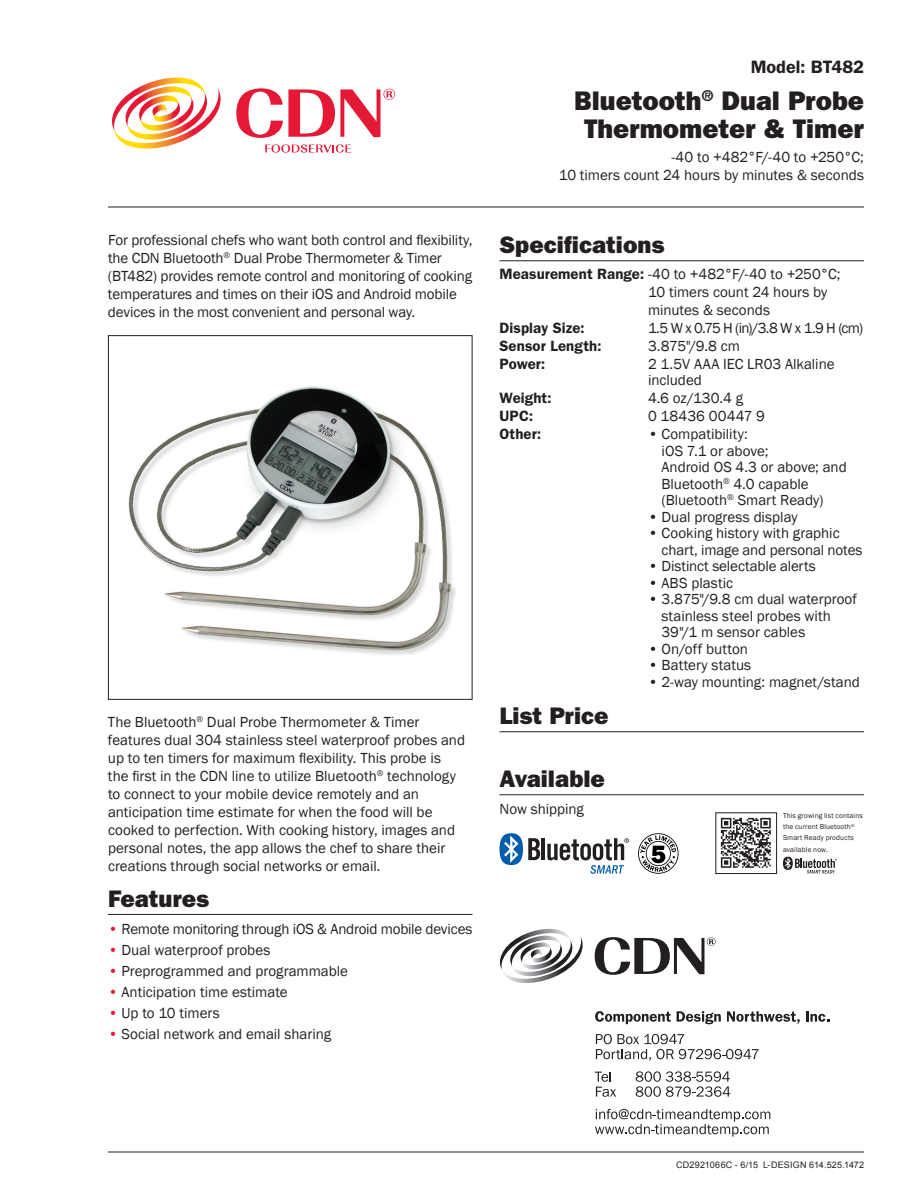
<style>
.page{position:relative;width:918px;height:1188px;background:#fff}
.page>*{position:absolute;margin:0;border:0;box-sizing:border-box;transform-origin:0 0}
.t1{font:800 27px/27.8px "Franklin Gothic";color:#231f20;text-align:center}
.t2{font:800 24px "Franklin Gothic";color:#231f20}
.t3{font:600 18px "Franklin Gothic";color:#231f20}
.t4{font:15px/18px "Franklin Gothic";color:#231f20}
.t5{font:600 15px "Franklin Gothic";letter-spacing:.005em;color:#231f20}
.t6{font:9px "Arial";letter-spacing:.015em;color:#231f20}
.t7{font:7.35px/11.2px "Franklin Gothic";letter-spacing:.02em;color:#231f20}
.s1{color:#e51836}
.s2{font-weight:600}
</style>
<div class="page">
<svg style="left:236px;top:88px;width:159px;height:50px"></svg>
<svg style="left:112px;top:78px;width:109px;height:71px"></svg>
<svg style="left:265px;top:144px;width:86px;height:9px"></svg>
<hr style="left:108px;top:914px;width:364px;height:1px;background:#231f20">
<hr style="left:500px;top:261px;width:364px;height:1px;background:#231f20">
<hr style="left:500px;top:732px;width:364px;height:1px;background:#231f20">
<hr style="left:500px;top:795px;width:364px;height:1px;background:#231f20">
<hr style="left:108px;top:207px;width:756px;height:1px;background:#231f20">
<hr style="left:108px;top:1152px;width:756px;height:1px;background:#231f20">
<svg style="left:500px;top:929px;width:83px;height:54px"></svg>
<svg style="left:595px;top:937px;width:121px;height:38px"></svg>
<svg style="left:595px;top:1011px;width:76px;height:13px"></svg>
<svg style="left:677px;top:1011px;width:44px;height:13px"></svg>
<svg style="left:727px;top:1011px;width:73px;height:13px"></svg>
<svg style="left:806px;top:1011px;width:23px;height:11px"></svg>
<svg style="left:596px;top:1034px;width:163px;height:27px"></svg>
<svg style="left:595px;top:1072px;width:21px;height:25px"></svg>
<svg style="left:636px;top:1071px;width:94px;height:26px"></svg>
<svg style="left:595px;top:1109px;width:175px;height:28px"></svg>
<img style="left:128px;top:386px;width:328px;height:269px">
<div style="left:108px;top:335px;width:364px;height:365px;border:1px solid #231f20"></div>
<div style="left:500px;top:833px;width:23px;height:32px;background:#015dab;border-radius:50%"></div>
<svg style="left:528px;top:838px;width:12px;height:22px"></svg>
<hr style="left:542px;top:838px;width:3px;height:22px;background:#231f20">
<svg style="left:547px;top:838px;width:82px;height:36px"></svg>
<svg style="left:504px;top:835px;width:14px;height:28px"></svg>
<svg style="left:638px;top:833px;width:41px;height:41px"></svg>
<img style="left:720px;top:817px;width:51px;height:51px">
<div style="left:716px;top:813px;width:61px;height:61px;border:1px solid #231f20"></div>
<svg style="left:783px;top:857px;width:54px;height:17px"></svg>
<p class="t4" style="left:108px;top:231px;width:366px">For professional chefs who want both control and flexibility, the CDN Bluetooth<sup>®</sup> Dual Probe Thermometer &amp; Timer (BT482) provides remote control and monitoring of cooking temperatures and times on their iOS and Android mobile devices in the most convenient and personal way.</p>
<p class="t4" style="left:108px;top:713px;width:359px">The Bluetooth<sup>®</sup> Dual Probe Thermometer &amp; Timer features dual 304 stainless steel waterproof probes and up to ten timers for maximum flexibility. This probe is the first in the CDN line to utilize Bluetooth<sup>®</sup> technology to connect to your mobile device remotely and an anticipation time estimate for when the food will be cooked to perfection. With cooking history, images and personal notes, the app allows the chef to share their creations through social networks or email.</p>
<h2 class="t2" style="left:108px;top:884px;width:103px">Features</h2>
<p class="t4" style="left:108px;top:920px;width:366px"><span class="s1">•</span> Remote monitoring through iOS &amp; Android mobile devices</p>
<p class="t4" style="left:108px;top:941px;width:164px"><span class="s1">•</span> Dual waterproof probes</p>
<p class="t4" style="left:108px;top:962px;width:242px"><span class="s1">•</span> Preprogrammed and programmable</p>
<p class="t4" style="left:108px;top:983px;width:181px"><span class="s1">•</span> Anticipation time estimate</p>
<p class="t4" style="left:108px;top:1004px;width:113px"><span class="s1">•</span> Up to 10 timers</p>
<p class="t4" style="left:108px;top:1025px;width:225px"><span class="s1">•</span> Social network and email sharing</p>
<p class="t3" style="left:751px;top:56px;width:115px">Model: BT482</p>
<h1 class="t1" style="left:574px;top:86px;width:291px">Bluetooth<sup>®</sup> Dual Probe<br>Thermometer &amp; Timer</h1>
<p class="t4" style="left:559px;top:148px;width:307px;text-align:right">-40 to +482°F/-40 to +250°C;<br>10 timers count 24 hours by minutes &amp; seconds</p>
<h2 class="t2" style="left:500px;top:231px;width:166px">Specifications</h2>
<p class="t4" style="left:648px;top:265px;width:194px;text-indent:-148px"><span class="s2">Measurement Range:</span> -40 to +482°F/-40 to +250°C;<br>10 timers count 24 hours by minutes &amp; seconds</p>
<p class="t5" style="left:500px;top:319px;width:87px">Display Size:</p>
<p class="t4" style="left:648px;top:319px;width:217px">1.5 W x 0.75 H (in)/3.8 W x 1.9 H (cm)</p>
<p class="t5" style="left:500px;top:337px;width:104px">Sensor Length:</p>
<p class="t4" style="left:648px;top:337px;width:94px">3.875"/9.8 cm</p>
<p class="t5" style="left:500px;top:355px;width:47px">Power:</p>
<p class="t4" style="left:648px;top:356px;width:188px;line-height:16.5px">2 1.5V AAA IEC LR03 Alkaline included</p>
<p class="t5" style="left:500px;top:389px;width:54px">Weight:</p>
<p class="t4" style="left:648px;top:389px;width:97px">4.6 oz/130.4 g</p>
<p class="t5" style="left:500px;top:407px;width:35px">UPC:</p>
<p class="t4" style="left:648px;top:407px;width:119px">0 18436 00447 9</p>
<p class="t5" style="left:500px;top:425px;width:43px">Other:</p>
<p class="t4" style="left:662px;top:426px;width:187px;line-height:16.5px;text-indent:-14px">• Compatibility:<br>iOS 7.1 or above;<br>Android OS 4.3 or above; and<br>Bluetooth<sup>®</sup> 4.0 capable (Bluetooth<sup>®</sup> Smart Ready)</p>
<p class="t4" style="left:648px;top:508px;width:151px">• Dual progress display</p>
<p class="t4" style="left:662px;top:525px;width:203px;line-height:16.5px;text-indent:-14px">• Cooking history with graphic chart, image and personal notes</p>
<p class="t4" style="left:648px;top:557px;width:169px">• Distinct selectable alerts</p>
<p class="t4" style="left:648px;top:574px;width:87px">• ABS plastic</p>
<p class="t4" style="left:662px;top:591px;width:197px;line-height:16.5px;text-indent:-13px">• 3.875"/9.8 cm dual waterproof stainless steel probes with<br>39"/1 m sensor cables</p>
<p class="t4" style="left:648px;top:640px;width:101px">• On/off button</p>
<p class="t4" style="left:648px;top:656px;width:105px">• Battery status</p>
<p class="t4" style="left:648px;top:673px;width:213px">• 2-way mounting: magnet/stand</p>
<h2 class="t2" style="left:500px;top:702px;width:110px">List Price</h2>
<h2 class="t2" style="left:500px;top:765px;width:107px">Available</h2>
<p class="t4" style="left:500px;top:800px;width:86px">Now shipping</p>
<p class="t7" style="left:783px;top:810px;width:81px">This growing list contains the current Bluetooth<sup>®<br></sup>Smart Ready products available now.</p>
<p class="t6" style="left:676px;top:1158px;width:189px">CD2921066C - 6/15 L-DESIGN 614.525.1472</p>
</div>
